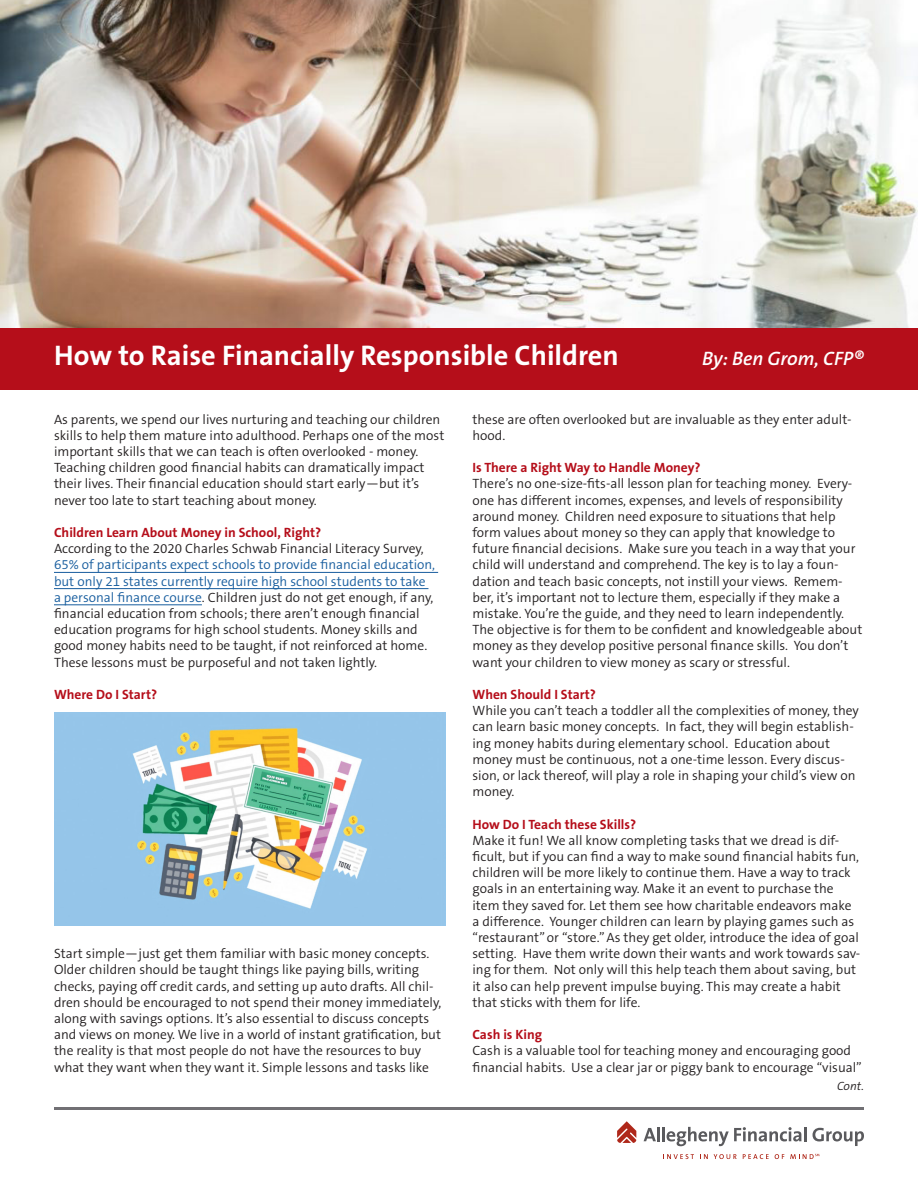
<style>
.page{position:relative;width:918px;height:1188px;background:#fff}
.page>*{position:absolute;margin:0;border:0;box-sizing:border-box;transform-origin:0 0}
.t1{font:700 28.5px "The Sans B7";color:#fff}
.t2{font:italic 600 19.5px "The Sans B6";color:#fff}
.t3{font:300 13.5px/16.2px "The Sans B4";color:#231f20}
.t4{font:700 13.5px "The Sans B7";color:#b50e1a}
.t5{font:italic 300 12px "The Sans B4";color:#231f20}
.s1{color:#175d9e}
</style>
<div class="page">
<img style="left:0;top:0;width:918px;height:328px">
<hr style="left:54px;top:1107px;width:810px;height:3px;background:#717074">
<svg style="left:644px;top:1128px;width:12px;height:13px"></svg>
<hr style="left:657px;top:1127px;width:3px;height:14px;background:#5a5a5d">
<hr style="left:662px;top:1127px;width:3px;height:14px;background:#5a5a5d">
<svg style="left:667px;top:1127px;width:134px;height:19px"></svg>
<hr style="left:804px;top:1127px;width:3px;height:14px;background:#5a5a5d">
<svg style="left:813px;top:1128px;width:51px;height:18px"></svg>
<svg style="left:617px;top:1121px;width:19px;height:22px"></svg>
<svg style="left:663px;top:1154px;width:31px;height:5px"></svg>
<svg style="left:700px;top:1154px;width:8px;height:5px"></svg>
<svg style="left:714px;top:1154px;width:23px;height:5px"></svg>
<svg style="left:743px;top:1154px;width:26px;height:5px"></svg>
<svg style="left:775px;top:1154px;width:9px;height:5px"></svg>
<svg style="left:790px;top:1154px;width:29px;height:5px"></svg>
<hr style="left:54px;top:572px;width:384px;height:1px;background:#175d9e">
<hr style="left:54px;top:588px;width:374px;height:1px;background:#175d9e">
<hr style="left:54px;top:604px;width:148px;height:1px;background:#175d9e">
<div style="left:0;top:328px;width:918px;height:62px;background:#b50e1a"></div>
<img style="left:54px;top:713px;width:391px;height:213px">
<p class="t1" style="left:54px;top:340px;width:566px">How to Raise Financially Responsible Children</p>
<p class="t2" style="left:702px;top:348px;width:163px">By: Ben Grom, CFP®</p>
<p class="t3" style="left:54px;top:411px;width:392px">As parents, we spend our lives nurturing and teaching our children skills to help them mature into adulthood. Perhaps one of the most important skills that we can teach is often overlooked - money.<br>Teaching children good financial habits can dramatically impact their lives. Their financial education should start early—but it’s never too late to start teaching about money.</p>
<p class="t4" style="left:54px;top:525px;width:269px">Children Learn About Money in School, Right?</p>
<p class="t3" style="left:54px;top:541px;width:383px">According to the 2020 Charles Schwab Financial Literacy Survey, <span class="s1">65% of participants expect schools to provide financial education, but only 21 states currently require high school students to take a personal finance course</span>. Children just do not get enough, if any, financial education from schools; there aren’t enough financial education programs for high school students. Money skills and good money habits need to be taught, if not reinforced at home.<br>These lessons must be purposeful and not taken lightly.</p>
<p class="t4" style="left:54px;top:687px;width:105px">Where Do I Start?</p>
<p class="t3" style="left:54px;top:946px;width:389px">Start simple—just get them familiar with basic money concepts.<br>Older children should be taught things like paying bills, writing checks, paying off credit cards, and setting up auto drafts. All chil&shy;dren should be encouraged to not spend their money immediately, along with savings options. It’s also essential to discuss concepts and views on money. We live in a world of instant gratification, but the reality is that most people do not have the resources to buy what they want when they want it. Simple lessons and tasks like</p>
<p class="t3" style="left:472px;top:411px;width:381px">these are often overlooked but are invaluable as they enter adult&shy;hood.</p>
<p class="t4" style="left:472px;top:460px;width:230px">Is There a Right Way to Handle Money?</p>
<p class="t3" style="left:472px;top:476px;width:391px">There’s no one-size-fits-all lesson plan for teaching money. Every&shy;one has different incomes, expenses, and levels of responsibility around money. Children need exposure to situations that help form values about money so they can apply that knowledge to future financial decisions. Make sure you teach in a way that your child will understand and comprehend. The key is to lay a foun&shy;dation and teach basic concepts, not instill your views. Remem&shy;ber, it’s important not to lecture them, especially if they make a mistake. You’re the guide, and they need to learn independently.<br>The objective is for them to be confident and knowledgeable about money as they develop positive personal finance skills. You don’t want your children to view money as scary or stressful.</p>
<p class="t4" style="left:472px;top:687px;width:125px">When Should I Start?</p>
<p class="t3" style="left:472px;top:703px;width:388px">While you can’t teach a toddler all the complexities of money, they can learn basic money concepts. In fact, they will begin establish&shy;ing money habits during elementary school. Education about money must be continuous, not a one-time lesson. Every discus&shy;sion, or lack thereof, will play a role in shaping your child’s view on money.</p>
<p class="t4" style="left:472px;top:817px;width:165px">How Do I Teach these Skills?</p>
<p class="t3" style="left:472px;top:833px;width:389px">Make it fun! We all know completing tasks that we dread is dif&shy;ficult, but if you can find a way to make sound financial habits fun, children will be more likely to continue them. Have a way to track goals in an entertaining way. Make it an event to purchase the item they saved for. Let them see how charitable endeavors make a difference. Younger children can learn by playing games such as “restaurant” or “store.” As they get older, introduce the idea of goal setting. Have them write down their wants and work towards sav&shy;ing for them. Not only will this help teach them about saving, but it also can help prevent impulse buying. This may create a habit that sticks with them for life.</p>
<p class="t4" style="left:472px;top:1027px;width:71px">Cash is King</p>
<p class="t3" style="left:472px;top:1043px;width:391px">Cash is a valuable tool for teaching money and encouraging good financial habits. Use a clear jar or piggy bank to encourage “visual”</p>
<p class="t5" style="left:837px;top:1079px;width:28px">Cont.</p>
</div>
